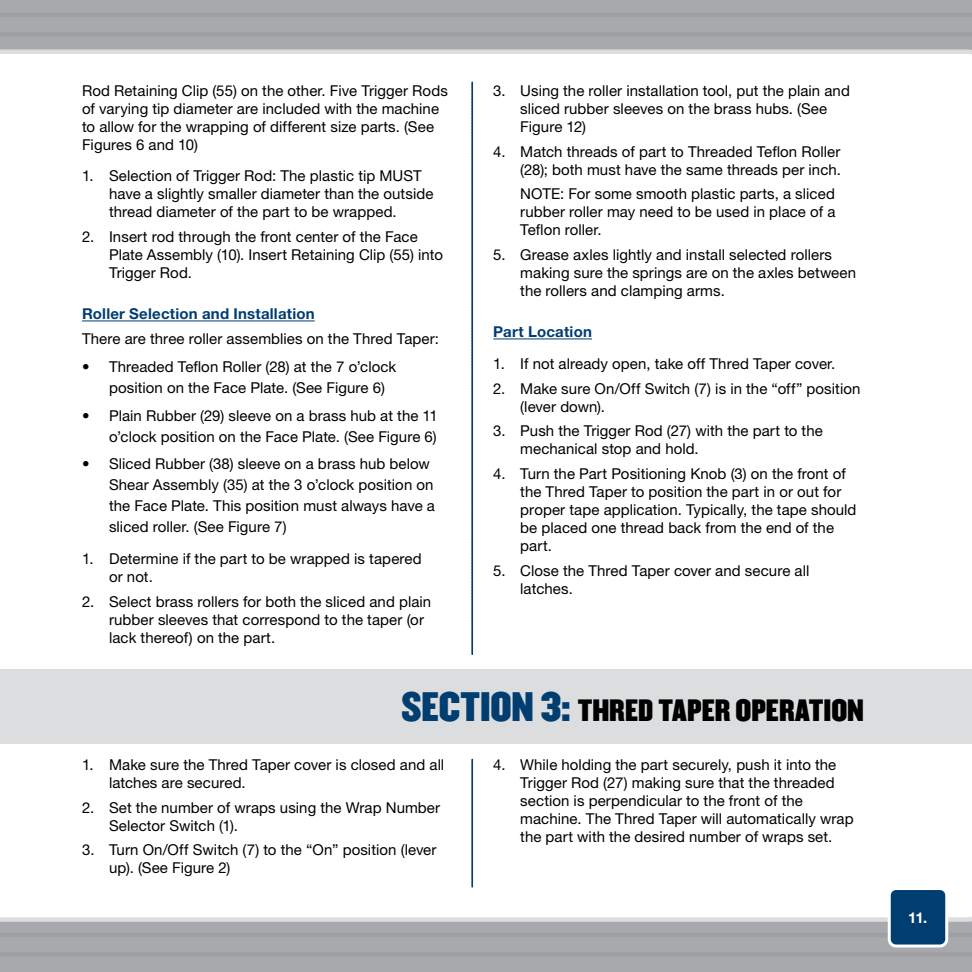
<style>
.page{position:relative;width:972px;height:972px;background:#a7a9ac}
.page>*{position:absolute;margin:0;border:0;box-sizing:border-box;transform-origin:0 0}
.t1{font:27px "Champion HTF Middleweight";color:#000}
.t2{font:15px/18px "Helvetica Neue LT Std";letter-spacing:.005em;color:#000}
.t3{font:700 15px "Helvetica Neue LT Std";letter-spacing:.015em;color:#003d71}
.t4{font:700 15px "Helvetica Neue LT Std";color:#fff}
.s1{font-size:36px;color:#003d71}
</style>
<div class="page">
<hr style="left:0;top:32px;width:972px;height:4px;background:#9d9fa2">
<hr style="left:0;top:13px;width:972px;height:4px;background:#9d9fa2">
<hr style="left:0;top:952px;width:972px;height:4px;background:#9d9fa2">
<hr style="left:0;top:933px;width:972px;height:4px;background:#9d9fa2">
<div style="left:0;top:50px;width:972px;height:872px;background:#fff"></div>
<hr style="left:82px;top:321px;width:233px;height:1px;background:#003d71">
<hr style="left:493px;top:339px;width:99px;height:1px;background:#003d71">
<div style="left:0;top:670px;width:972px;height:74px;background:#dcddde"></div>
<svg style="left:471px;top:82px;width:2px;height:573px"></svg>
<svg style="left:472px;top:759px;width:1px;height:129px"></svg>
<div style="left:889px;top:889px;width:58px;height:57px;background:#003d71;border-radius:7px"></div>
<div style="left:888px;top:887px;width:60px;height:61px;border:3px solid #fff;border-radius:7px"></div>
<p class="t2" style="left:82px;top:81px;width:367px">Rod Retaining Clip (55) on the other. Five Trigger Rods of varying tip diameter are included with the machine to allow for the wrapping of different size parts. (See Figures 6 and 10)</p>
<p class="t2" style="left:109px;top:167px;width:326px;text-indent:-27px">1. Selection of Trigger Rod: The plastic tip MUST have a slightly smaller diameter than the outside thread diameter of the part to be wrapped.</p>
<p class="t2" style="left:109px;top:228px;width:335px;text-indent:-27px">2. Insert rod through the front center of the Face<br>Plate Assembly (10). Insert Retaining Clip (55) into<br>Trigger Rod.</p>
<p class="t3" style="left:82px;top:305px;width:234px">Roller Selection and Installation</p>
<p class="t2" style="left:82px;top:330px;width:358px">There are three roller assemblies on the Thred Taper:</p>
<p class="t2" style="left:109px;top:356px;width:289px;line-height:21px;text-indent:-27px">• Threaded Teflon Roller (28) at the 7 o’clock position on the Face Plate. (See Figure 6)</p>
<p class="t2" style="left:82px;top:405px;width:357px;line-height:21px;text-align:right">• Plain Rubber (29) sleeve on a brass hub at the 11 o’clock position on the Face Plate. (See Figure 6)</p>
<p class="t2" style="left:109px;top:453px;width:327px;line-height:21px;text-indent:-27px">• Sliced Rubber (38) sleeve on a brass hub below Shear Assembly (35) at the 3 o’clock position on the Face Plate. This position must always have a sliced roller. (See Figure 7)</p>
<p class="t2" style="left:109px;top:549px;width:314px;text-indent:-27px">1. Determine if the part to be wrapped is tapered or not.</p>
<p class="t2" style="left:109px;top:592px;width:324px;text-indent:-27px">2. Select brass rollers for both the sliced and plain rubber sleeves that correspond to the taper (or lack thereof) on the part.</p>
<p class="t2" style="left:520px;top:81px;width:331px;text-indent:-27px">3. Using the roller installation tool, put the plain and sliced rubber sleeves on the brass hubs. (See<br>Figure 12)</p>
<p class="t2" style="left:493px;top:142px;width:349px;text-align:right">4. Match threads of part to Threaded Teflon Roller (28); both must have the same threads per inch.</p>
<p class="t2" style="left:520px;top:185px;width:317px;text-align:justify">NOTE: For some smooth plastic parts, a sliced rubber roller may need to be used in place of a Teflon roller.</p>
<p class="t2" style="left:520px;top:246px;width:337px;text-indent:-27px">5. Grease axles lightly and install selected rollers making sure the springs are on the axles between the rollers and clamping arms.</p>
<p class="t3" style="left:493px;top:323px;width:100px">Part Location</p>
<p class="t2" style="left:493px;top:354px;width:344px">1. If not already open, take off Thred Taper cover.</p>
<p class="t2" style="left:520px;top:379px;width:342px;text-indent:-27px">2. Make sure On/Off Switch (7) is in the “off” position (lever down).</p>
<p class="t2" style="left:520px;top:422px;width:304px;text-indent:-27px">3. Push the Trigger Rod (27) with the part to the mechanical stop and hold.</p>
<p class="t2" style="left:520px;top:465px;width:338px;text-indent:-27px">4. Turn the Part Positioning Knob (3) on the front of the Thred Taper to position the part in or out for proper tape application. Typically, the tape should be placed one thread back from the end of the part.</p>
<p class="t2" style="left:520px;top:561px;width:291px;text-indent:-27px">5. Close the Thred Taper cover and secure all latches.</p>
<h1 class="t1" style="left:402px;top:693px;width:464px"><span class="s1">SECTION 3:</span> THRED TAPER OPERATION</h1>
<p class="t2" style="left:109px;top:755px;width:337px;text-indent:-27px">1. Make sure the Thred Taper cover is closed and all latches are secured.</p>
<p class="t2" style="left:109px;top:798px;width:333px;text-indent:-27px">2. Set the number of wraps using the Wrap Number<br>Selector Switch (1).</p>
<p class="t2" style="left:109px;top:841px;width:329px;text-indent:-27px">3. Turn On/Off Switch (7) to the “On” position (lever up). (See Figure 2)</p>
<p class="t2" style="left:520px;top:755px;width:335px;text-indent:-27px">4. While holding the part securely, push it into the Trigger Rod (27) making sure that the threaded section is perpendicular to the front of the machine. The Thred Taper will automatically wrap the part with the desired number of wraps set.</p>
<p class="t4" style="left:908px;top:908px;width:21px">11.</p>
</div>
